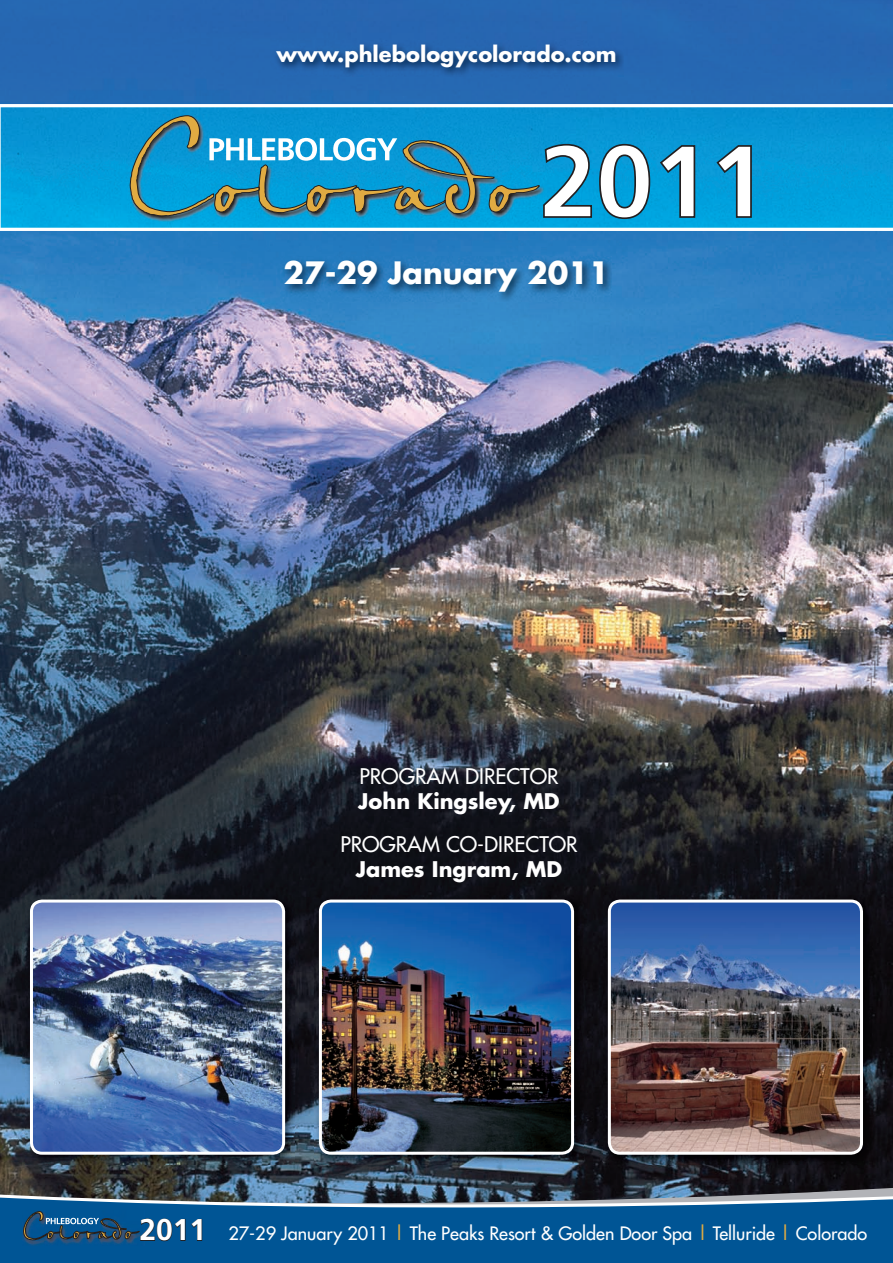
<style>
.page{position:relative;width:893px;height:1263px;background:#fff}
.page>*{position:absolute;margin:0;border:0;box-sizing:border-box;transform-origin:0 0}
.t1{font:700 30px "Futura";color:#fff}
.t2{font:700 21px "Futura";color:#fff}
.t3{font:21px "Futura";color:#fff}
.t4{font:18px "Futura";color:#fff}
.s1{font-family:"Frutiger";font-weight:700;font-size:30px;color:#231f20}
.s2{color:#e0ab42}
</style>
<div class="page">
<img style="left:0;top:0;width:893px;height:1181px">
<img style="left:0;top:104px;width:893px;height:127px">
<img style="left:280px;top:256px;width:332px;height:45px">
<img style="left:26px;top:895px;width:269px;height:269px">
<img style="left:31px;top:901px;width:253px;height:252px;border-radius:11px">
<div style="left:30px;top:899px;width:255px;height:256px;border:3px solid #fff;border-radius:11px"></div>
<img style="left:315px;top:895px;width:269px;height:269px">
<img style="left:320px;top:901px;width:253px;height:252px;border-radius:11px">
<div style="left:319px;top:899px;width:255px;height:256px;border:3px solid #fff;border-radius:11px"></div>
<img style="left:603px;top:895px;width:270px;height:269px">
<img style="left:609px;top:901px;width:252px;height:252px;border-radius:11px">
<div style="left:608px;top:899px;width:255px;height:256px;border:3px solid #fff;border-radius:11px"></div>
<img style="left:272px;top:40px;width:352px;height:37px">
<svg style="left:0;top:1181px;width:893px;height:82px;background:#1c5b8b"></svg>
<img style="left:22px;top:1210px;width:122px;height:35px">
<svg style="left:23px;top:1211px;width:116px;height:29px;background:#21567f"></svg>
<img style="left:129px;top:114px;width:416px;height:108px">
<svg style="left:130px;top:115px;width:623px;height:104px;background:#349cc3"></svg>
<p class="t2" style="left:276px;top:44px;width:342px">www.phlebologycolorado.com</p>
<h1 class="t1" style="left:284px;top:259px;width:327px">27-29 January 2011</h1>
<p class="t3" style="left:359px;top:765px;width:201px">PROGRAM DIRECTOR</p>
<p class="t2" style="left:358px;top:791px;width:203px">John Kingsley, MD</p>
<p class="t3" style="left:340px;top:834px;width:239px">PROGRAM CO-DIRECTOR</p>
<p class="t2" style="left:356px;top:860px;width:208px">James Ingram, MD</p>
<p class="t4" style="left:139px;top:1224px;width:729px"><span class="s1">2011</span> 27-29 January 2011 <span class="s2">|</span> The Peaks Resort &amp; Golden Door Spa <span class="s2">|</span> Telluride <span class="s2">|</span> Colorado</p>
</div>
